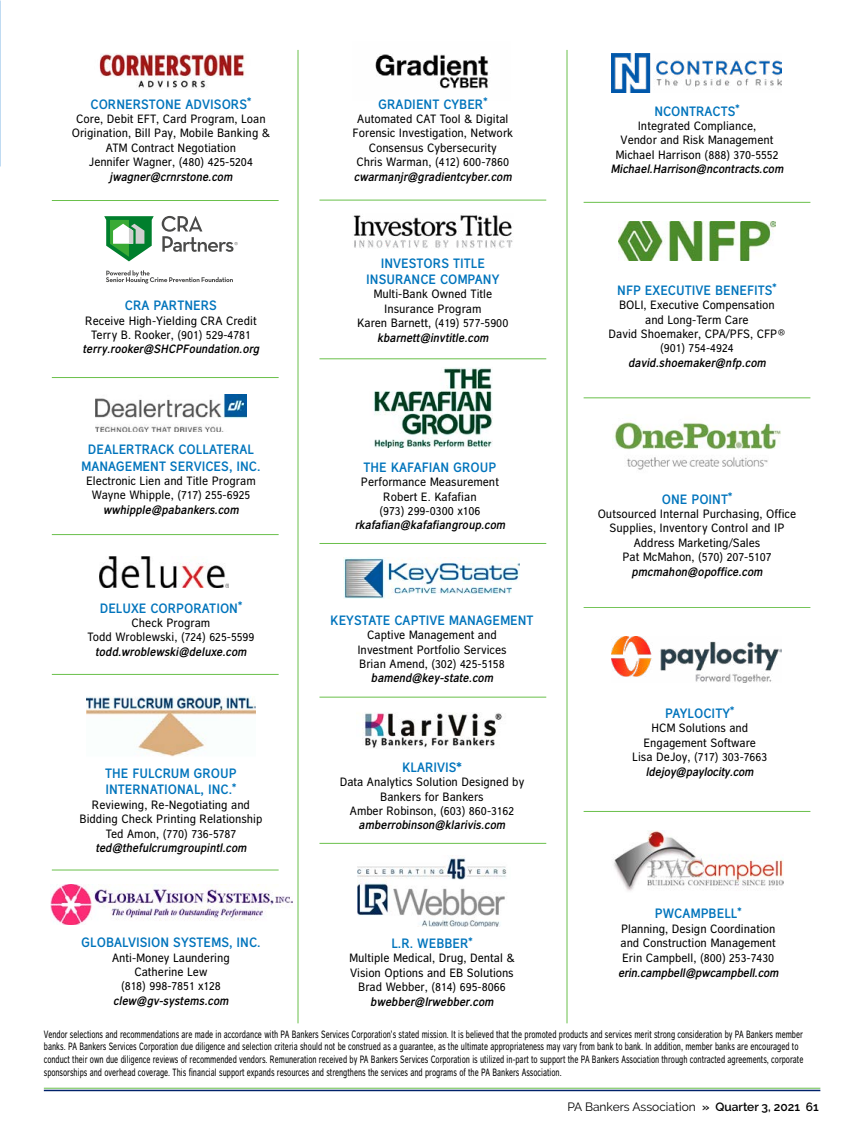
<style>
.page{position:relative;width:864px;height:1134px;background:#fff}
.page>*{position:absolute;margin:0;border:0;box-sizing:border-box;transform-origin:0 0}
.t1{font:600 13.5px/16.2px "Carnova";color:#0074bc;text-align:center}
.t2{font:12px/14.4px "Carnova";color:#000;text-align:center}
.t3{font:italic 600 12px "Carnova";color:#000}
.t4{font:12px "Raleway";color:#000}
.t5{font:10.5px/12.6px "Carnova Narrow";color:#000}
.s1{font-weight:600}
</style>
<div class="page">
<hr style="left:44px;top:1088px;width:776px;height:1px;background:#6ac04b">
<hr style="left:44px;top:1090px;width:776px;height:1px;background:#00226a">
<img style="left:95px;top:394px;width:152px;height:38px">
<img style="left:87px;top:696px;width:169px;height:61px">
<img style="left:50px;top:884px;width:242px;height:40px">
<img style="left:100px;top:557px;width:129px;height:30px">
<hr style="left:52px;top:377px;width:227px;height:1px;background:#6ac04b">
<hr style="left:52px;top:534px;width:227px;height:1px;background:#6ac04b">
<hr style="left:52px;top:674px;width:227px;height:1px;background:#6ac04b">
<hr style="left:52px;top:870px;width:227px;height:1px;background:#6ac04b">
<hr style="left:584px;top:397px;width:226px;height:1px;background:#6ac04b">
<hr style="left:584px;top:607px;width:226px;height:1px;background:#6ac04b">
<hr style="left:584px;top:811px;width:226px;height:1px;background:#6ac04b">
<hr style="left:319px;top:358px;width:227px;height:1px;background:#6ac04b">
<hr style="left:319px;top:543px;width:227px;height:1px;background:#6ac04b">
<hr style="left:319px;top:843px;width:227px;height:1px;background:#6ac04b">
<hr style="left:319px;top:697px;width:227px;height:1px;background:#6ac04b">
<img style="left:99px;top:53px;width:146px;height:36px">
<img style="left:353px;top:215px;width:160px;height:33px">
<img style="left:343px;top:557px;width:176px;height:42px">
<img style="left:362px;top:712px;width:140px;height:36px">
<img style="left:357px;top:855px;width:150px;height:71px">
<img style="left:374px;top:368px;width:118px;height:79px">
<img style="left:375px;top:54px;width:115px;height:35px">
<img style="left:611px;top:54px;width:171px;height:39px">
<img style="left:618px;top:222px;width:158px;height:38px">
<img style="left:614px;top:422px;width:167px;height:48px">
<img style="left:611px;top:636px;width:171px;height:46px">
<img style="left:613px;top:830px;width:170px;height:61px">
<svg style="left:104px;top:216px;width:50px;height:45px"></svg>
<svg style="left:162px;top:216px;width:76px;height:36px"></svg>
<svg style="left:106px;top:270px;width:127px;height:14px"></svg>
<hr style="left:298px;top:50px;width:1px;height:973px;background:#6ac04b">
<hr style="left:567px;top:50px;width:1px;height:973px;background:#6ac04b">
<hr style="left:52px;top:200px;width:227px;height:1px;background:#6ac04b">
<hr style="left:319px;top:200px;width:227px;height:1px;background:#6ac04b">
<hr style="left:584px;top:202px;width:226px;height:1px;background:#6ac04b">
<p class="t1" style="left:91px;top:96px;width:162px">CORNERSTONE ADVISORS<sup>*</sup></p>
<p class="t2" style="left:72px;top:112px;width:200px">Core, Debit EFT, Card Program, Loan Origination, Bill Pay, Mobile Banking &amp; ATM Contract Negotiation<br>Jennifer Wagner, (480) 425-5204</p>
<p class="t3" style="left:110px;top:170px;width:124px">jwagner@crnrstone.com</p>
<p class="t1" style="left:125px;top:297px;width:93px">CRA PARTNERS</p>
<p class="t2" style="left:85px;top:313px;width:173px">Receive High-Yielding CRA Credit<br>Terry B. Rooker, (901) 529-4781</p>
<p class="t3" style="left:83px;top:343px;width:178px">terry.rooker@SHCPFoundation.org</p>
<p class="t1" style="left:81px;top:442px;width:181px">DEALERTRACK COLLATERAL<br>MANAGEMENT SERVICES, INC.</p>
<p class="t2" style="left:86px;top:474px;width:171px">Electronic Lien and Title Program<br>Wayne Whipple, (717) 255-6925</p>
<p class="t3" style="left:103px;top:503px;width:137px">wwhipple@pabankers.com</p>
<p class="t1" style="left:100px;top:600px;width:144px">DELUXE CORPORATION<sup>*</sup></p>
<p class="t2" style="left:87px;top:616px;width:169px">Check Program<br>Todd Wroblewski, (724) 625-5599</p>
<p class="t3" style="left:95px;top:645px;width:153px">todd.wroblewski@deluxe.com</p>
<p class="t1" style="left:378px;top:96px;width:111px">GRADIENT CYBER<sup>*</sup></p>
<p class="t2" style="left:353px;top:112px;width:162px">Automated CAT Tool &amp; Digital<br>Forensic Investigation, Network<br>Consensus Cybersecurity<br>Chris Warman, (412) 600-7860</p>
<p class="t3" style="left:354px;top:170px;width:159px">cwarmanjr@gradientcyber.com</p>
<p class="t1" style="left:366px;top:255px;width:135px">INVESTORS TITLE<br>INSURANCE COMPANY</p>
<p class="t2" style="left:357px;top:287px;width:153px">Multi-Bank Owned Title<br>Insurance Program<br>Karen Barnett, (419) 577-5900</p>
<p class="t3" style="left:377px;top:331px;width:113px">kbarnett@invtitle.com</p>
<p class="t1" style="left:363px;top:459px;width:135px">THE KAFAFIAN GROUP</p>
<p class="t2" style="left:361px;top:475px;width:140px">Performance Measurement<br>Robert E. Kafafian<br>(973) 299-0300 x106</p>
<p class="t3" style="left:355px;top:519px;width:152px">rkafafian@kafafiangroup.com</p>
<p class="t1" style="left:330px;top:612px;width:205px">KEYSTATE CAPTIVE MANAGEMENT</p>
<p class="t2" style="left:357px;top:628px;width:151px">Captive Management and<br>Investment Portfolio Services<br>Brian Amend, (302) 425-5158</p>
<p class="t3" style="left:371px;top:671px;width:124px">bamend@key-state.com</p>
<p class="t1" style="left:654px;top:103px;width:87px">NCONTRACTS<sup>*</sup></p>
<p class="t2" style="left:616px;top:119px;width:164px">Integrated Compliance,<br>Vendor and Risk Management<br>Michael Harrison (888) 370-5552</p>
<p class="t3" style="left:611px;top:162px;width:174px">Michael.Harrison@ncontracts.com</p>
<p class="t1" style="left:617px;top:282px;width:161px">NFP EXECUTIVE BENEFITS<sup>*</sup></p>
<p class="t2" style="left:608px;top:298px;width:179px">BOLI, Executive Compensation and Long-Term Care<br>David Shoemaker, CPA/PFS, CFP® (901) 754-4924</p>
<p class="t3" style="left:628px;top:356px;width:139px">david.shoemaker@nfp.com</p>
<p class="t1" style="left:662px;top:491px;width:72px">ONE POINT<sup>*</sup></p>
<p class="t2" style="left:598px;top:507px;width:200px">Outsourced Internal Purchasing, Office<br>Supplies, Inventory Control and IP<br>Address Marketing/Sales<br>Pat McMahon, (570) 207-5107</p>
<p class="t3" style="left:631px;top:565px;width:133px">pmcmahon@opoffice.com</p>
<p class="t1" style="left:665px;top:705px;width:70px">PAYLOCITY<sup>*</sup></p>
<p class="t2" style="left:632px;top:721px;width:137px">HCM Solutions and<br>Engagement Software<br>Lisa DeJoy, (717) 303-7663</p>
<p class="t1" style="left:402px;top:759px;width:61px">KLARIVIS*</p>
<p class="t2" style="left:340px;top:775px;width:186px">Data Analytics Solution Designed by<br>Bankers for Bankers<br>Amber Robinson, (603) 860-3162</p>
<p class="t3" style="left:359px;top:818px;width:148px">amberrobinson@klarivis.com</p>
<p class="t1" style="left:105px;top:765px;width:133px">THE FULCRUM GROUP</p>
<p class="t3" style="left:646px;top:765px;width:109px">ldejoy@paylocity.com</p>
<p class="t1" style="left:105px;top:782px;width:132px">INTERNATIONAL, INC.<sup>*</sup></p>
<p class="t2" style="left:80px;top:797px;width:184px">Reviewing, Re-Negotiating and<br>Bidding Check Printing Relationship<br>Ted Amon, (770) 736-5787</p>
<p class="t3" style="left:95px;top:841px;width:153px">ted@thefulcrumgroupintl.com</p>
<p class="t1" style="left:81px;top:934px;width:181px">GLOBALVISION SYSTEMS, INC.</p>
<p class="t2" style="left:112px;top:950px;width:119px">Anti-Money Laundering<br>Catherine Lew<br>(818) 998-7851 x128</p>
<p class="t3" style="left:113px;top:994px;width:117px">clew@gv-systems.com</p>
<p class="t1" style="left:391px;top:935px;width:83px">L.R. WEBBER<sup>*</sup></p>
<p class="t2" style="left:349px;top:951px;width:167px">Multiple Medical, Drug, Dental &amp;<br>Vision Options and EB Solutions<br>Brad Webber, (814) 695-8066</p>
<p class="t3" style="left:370px;top:995px;width:125px">bwebber@lrwebber.com</p>
<p class="t1" style="left:655px;top:906px;width:88px">PWCAMPBELL<sup>*</sup></p>
<p class="t2" style="left:621px;top:922px;width:157px;text-align:justify">Planning, Design Coordination and Construction Management Erin Campbell, (800) 253-7430</p>
<p class="t3" style="left:618px;top:966px;width:162px">erin.campbell@pwcampbell.com</p>
<p class="t5" style="left:44px;top:1028px;width:761px">Vendor selections and recommendations are made in accordance with PA Bankers Services Corporation’s stated mission. It is believed that the promoted products and services merit strong consideration by PA Bankers member banks. PA Bankers Services Corporation due diligence and selection criteria should not be construed as a guarantee, as the ultimate appropriateness may vary from bank to bank. In addition, member banks are encouraged to conduct their own due diligence reviews of recommended vendors. Remuneration received by PA Bankers Services Corporation is utilized in-part to support the PA Bankers Association through contracted agreements, corporate sponsorships and overhead coverage. This financial support expands resources and strengthens the services and programs of the PA Bankers Association.</p>
<p class="t4" style="left:567px;top:1100px;width:253px">PA Bankers Association <span class="s1">» Quarter 3, 2021 61</span></p>
</div>
